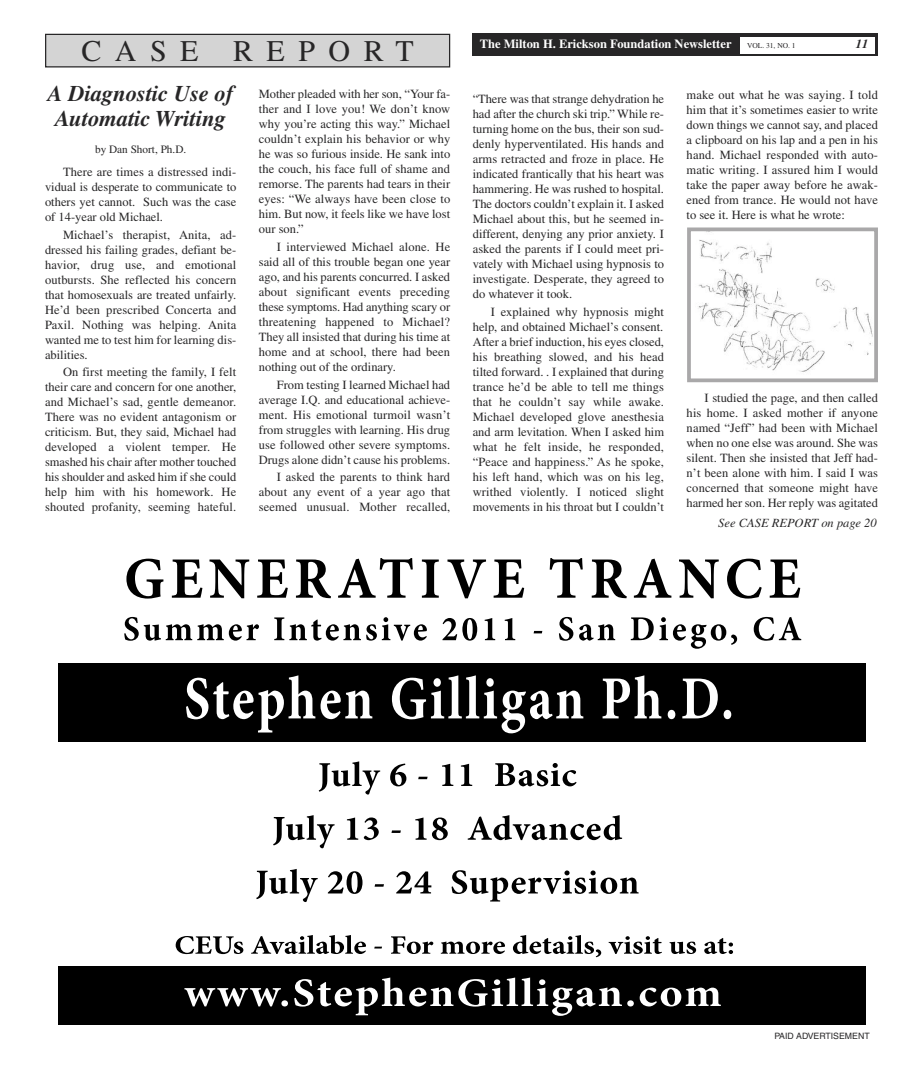
<style>
.page{position:relative;width:923px;height:1080px;background:#fff}
.page>*{position:absolute;margin:0;border:0;box-sizing:border-box;transform-origin:0 0}
.t1{font:30px "Times";letter-spacing:.45em;color:#272627}
.t2{font:italic 700 22.5px/25px "Times";color:#272627;text-align:center}
.t3{font:12.5px/15px "Times";color:#272627;text-align:justify}
.t4{font:700 12.5px "Times";color:#fff}
.t5{font:italic 12.5px "Times";color:#272627}
.t6{font:italic 700 12.5px "Times";color:#272627}
.t7{font:11.25px "Times";color:#272627}
.t8{font:8.75px "Helvetica";color:#272627}
.t9{font:7.5px "Times";color:#272627}
</style>
<div class="page">
<div style="left:472px;top:34px;width:406px;height:22px;background:#272627"></div>
<div style="left:740px;top:37px;width:134px;height:16px;background:#fff"></div>
<div style="left:58px;top:663px;width:807px;height:79px;background:#000"></div>
<div style="left:58px;top:966px;width:807px;height:59px;background:#000"></div>
<svg style="left:126px;top:559px;width:37px;height:40px"></svg>
<svg style="left:172px;top:560px;width:30px;height:38px"></svg>
<svg style="left:209px;top:560px;width:40px;height:38px"></svg>
<svg style="left:257px;top:560px;width:31px;height:38px"></svg>
<svg style="left:296px;top:560px;width:35px;height:38px"></svg>
<svg style="left:338px;top:558px;width:75px;height:40px"></svg>
<svg style="left:422px;top:560px;width:17px;height:38px"></svg>
<svg style="left:447px;top:560px;width:39px;height:38px"></svg>
<svg style="left:493px;top:560px;width:31px;height:38px"></svg>
<svg style="left:549px;top:558px;width:33px;height:40px"></svg>
<svg style="left:591px;top:560px;width:35px;height:38px"></svg>
<svg style="left:634px;top:559px;width:37px;height:39px"></svg>
<svg style="left:679px;top:560px;width:39px;height:38px"></svg>
<svg style="left:727px;top:559px;width:34px;height:40px"></svg>
<svg style="left:769px;top:560px;width:31px;height:38px"></svg>
<svg style="left:124px;top:617px;width:135px;height:24px"></svg>
<svg style="left:274px;top:617px;width:153px;height:24px"></svg>
<svg style="left:442px;top:618px;width:35px;height:23px"></svg>
<svg style="left:484px;top:618px;width:11px;height:22px"></svg>
<svg style="left:504px;top:618px;width:11px;height:22px"></svg>
<svg style="left:533px;top:631px;width:9px;height:2px"></svg>
<svg style="left:559px;top:617px;width:14px;height:24px"></svg>
<svg style="left:579px;top:624px;width:36px;height:17px"></svg>
<svg style="left:630px;top:617px;width:23px;height:23px"></svg>
<svg style="left:659px;top:617px;width:78px;height:32px"></svg>
<svg style="left:753px;top:617px;width:48px;height:24px"></svg>
<svg style="left:186px;top:675px;width:186px;height:58px"></svg>
<svg style="left:392px;top:675px;width:191px;height:58px"></svg>
<svg style="left:602px;top:675px;width:59px;height:43px"></svg>
<div style="left:667px;top:710px;width:8px;height:9px;background:#fff;border-radius:50%"></div>
<svg style="left:682px;top:679px;width:35px;height:39px"></svg>
<div style="left:723px;top:710px;width:8px;height:9px;background:#fff;border-radius:50%"></div>
<svg style="left:176px;top:936px;width:67px;height:18px"></svg>
<svg style="left:251px;top:935px;width:115px;height:19px"></svg>
<svg style="left:374px;top:947px;width:8px;height:2px"></svg>
<svg style="left:391px;top:936px;width:42px;height:18px"></svg>
<svg style="left:441px;top:942px;width:64px;height:12px"></svg>
<svg style="left:513px;top:935px;width:88px;height:22px"></svg>
<svg style="left:608px;top:936px;width:54px;height:18px"></svg>
<svg style="left:669px;top:942px;width:27px;height:12px"></svg>
<svg style="left:704px;top:938px;width:29px;height:16px"></svg>
<svg style="left:184px;top:988px;width:97px;height:18px"></svg>
<div style="left:281px;top:1000px;width:7px;height:6px;background:#fff;border-radius:50%"></div>
<svg style="left:294px;top:978px;width:339px;height:38px"></svg>
<svg style="left:639px;top:988px;width:81px;height:18px"></svg>
<svg style="left:319px;top:761px;width:61px;height:34px"></svg>
<svg style="left:390px;top:764px;width:16px;height:22px"></svg>
<svg style="left:418px;top:777px;width:9px;height:2px"></svg>
<svg style="left:442px;top:764px;width:11px;height:22px"></svg>
<svg style="left:461px;top:764px;width:11px;height:22px"></svg>
<svg style="left:495px;top:763px;width:81px;height:23px"></svg>
<svg style="left:273px;top:815px;width:61px;height:33px"></svg>
<svg style="left:347px;top:818px;width:11px;height:22px"></svg>
<svg style="left:364px;top:818px;width:15px;height:22px"></svg>
<svg style="left:391px;top:830px;width:10px;height:3px"></svg>
<svg style="left:415px;top:818px;width:11px;height:22px"></svg>
<svg style="left:432px;top:818px;width:16px;height:22px"></svg>
<svg style="left:467px;top:815px;width:155px;height:25px"></svg>
<svg style="left:256px;top:869px;width:62px;height:33px"></svg>
<svg style="left:328px;top:871px;width:34px;height:23px"></svg>
<svg style="left:374px;top:884px;width:10px;height:3px"></svg>
<svg style="left:396px;top:871px;width:35px;height:22px"></svg>
<svg style="left:451px;top:870px;width:187px;height:32px"></svg>
<div style="left:46px;top:34px;width:403px;height:33px;background:#d4d4d4"></div>
<div style="left:45px;top:34px;width:405px;height:34px;border:1px solid #272627"></div>
<img style="left:698px;top:240px;width:175px;height:132px">
<div style="left:687px;top:228px;width:191px;height:154px;border:4px solid #a9a8a9"></div>
<h1 class="t1" style="left:81px;top:40px;width:334px">CASE REPORT</h1>
<h2 class="t2" style="left:48px;top:83px;width:187px">A Diagnostic Use of<br>Automatic Writing</h2>
<p class="t7" style="left:95px;top:145px;width:93px">by Dan Short, Ph.D.</p>
<p class="t3" style="left:45px;top:166px;width:193px;text-indent:18px">There are times a distressed indi&shy;vidual is desperate to communicate to others yet cannot. Such was the case of 14-year old Michael.</p>
<p class="t3" style="left:45px;top:228px;width:193px;text-indent:18px">Michael’s therapist, Anita, ad&shy;dressed his failing grades, defiant be&shy;havior, drug use, and emotional outbursts. She reflected his concern that homosexuals are treated unfairly.<br>He’d been prescribed Concerta and Paxil. Nothing was helping. Anita wanted me to test him for learning dis&shy;abilities.</p>
<p class="t3" style="left:45px;top:366px;width:193px;text-indent:18px">On first meeting the family, I felt their care and concern for one another, and Michael’s sad, gentle demeanor.<br>There was no evident antagonism or criticism. But, they said, Michael had developed a violent temper. He smashed his chair after mother touched his shoulder and asked him if she could help him with his homework. He shouted profanity, seeming hateful.</p>
<p class="t3" style="left:259px;top:88px;width:193px">Mother pleaded with her son, “Your fa&shy;ther and I love you! We don’t know why you’re acting this way.” Michael couldn’t explain his behavior or why he was so furious inside. He sank into the couch, his face full of shame and remorse. The parents had tears in their eyes: “We always have been close to him. But now, it feels like we have lost our son.”</p>
<p class="t3" style="left:259px;top:241px;width:193px;text-indent:18px">I interviewed Michael alone. He said all of this trouble began one year ago, and his parents concurred. I asked about significant events preceding these symptoms. Had anything scary or threatening happened to Michael?<br>They all insisted that during his time at home and at school, there had been nothing out of the ordinary.</p>
<p class="t3" style="left:259px;top:378px;width:193px;text-indent:18px">From testing I learned Michael had average I.Q. and educational achieve&shy;ment. His emotional turmoil wasn’t from struggles with learning. His drug use followed other severe symptoms.<br>Drugs alone didn’t cause his problems.</p>
<p class="t3" style="left:259px;top:471px;width:193px;text-indent:18px">I asked the parents to think hard about any event of a year ago that seemed unusual. Mother recalled,</p>
<p class="t4" style="left:480px;top:40px;width:253px">The Milton H. Erickson Foundation Newsletter</p>
<p class="t9" style="left:747px;top:43px;width:50px">VOL. 31, NO. 1</p>
<p class="t6" style="left:855px;top:40px;width:14px">11</p>
<p class="t3" style="left:473px;top:93px;width:193px">“There was that strange dehydration he had after the church ski trip.” While re&shy;turning home on the bus, their son sud&shy;denly hyperventilated. His hands and arms retracted and froze in place. He indicated frantically that his heart was hammering. He was rushed to hospital.<br>The doctors couldn’t explain it. I asked Michael about this, but he seemed in&shy;different, denying any prior anxiety. I asked the parents if I could meet pri&shy;vately with Michael using hypnosis to investigate. Desperate, they agreed to do whatever it took.</p>
<p class="t3" style="left:473px;top:305px;width:193px;text-indent:18px">I explained why hypnosis might help, and obtained Michael’s consent.<br>After a brief induction, his eyes closed, his breathing slowed, and his head tilted forward. . I explained that during trance he’d be able to tell me things that he couldn’t say while awake.<br>Michael developed glove anesthesia and arm levitation. When I asked him what he felt inside, he responded, “Peace and happiness.” As he spoke, his left hand, which was on his leg, writhed violently. I noticed slight movements in his throat but I couldn’t</p>
<p class="t3" style="left:686px;top:89px;width:193px">make out what he was saying. I told him that it’s sometimes easier to write down things we cannot say, and placed a clipboard on his lap and a pen in his hand. Michael responded with auto&shy;matic writing. I assured him I would take the paper away before he awak&shy;ened from trance. He would not have to see it. Here is what he wrote:</p>
<p class="t3" style="left:686px;top:392px;width:193px;text-indent:18px">I studied the page, and then called his home. I asked mother if anyone named “Jeff” had been with Michael when no one else was around. She was silent. Then she insisted that Jeff had&shy;n’t been alone with him. I said I was concerned that someone might have harmed her son. Her reply was agitated</p>
<p class="t5" style="left:718px;top:519px;width:160px">See CASE REPORT on page 20</p>
<p class="t8" style="left:774px;top:1033px;width:97px">PAID ADVERTISEMENT</p>
</div>
